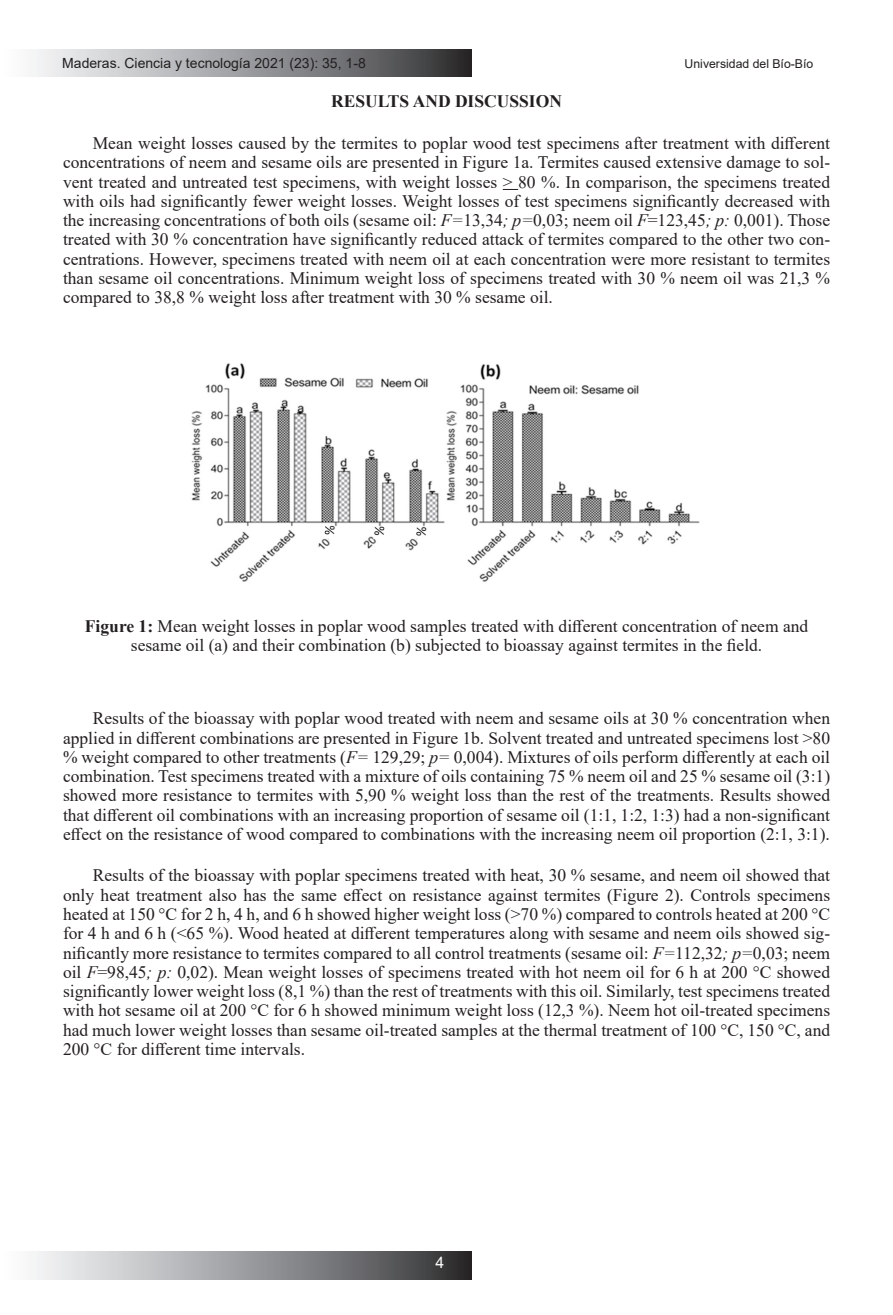
<style>
.page{position:relative;width:893px;height:1315px;background:#fff}
.page>*{position:absolute;margin:0;border:0;box-sizing:border-box;transform-origin:0 0}
.t1{font:17.5px/19.2px "Times New Roman";color:#231f20;text-align:justify}
.t2{font:700 17.5px "Times New Roman";color:#231f20}
.t3{font:15.75px "Arial";color:#fff}
.t4{font:14px "Arial";color:#231f20}
.t5{font:12.25px "Arial";color:#231f20}
.s1{font-style:italic}
.s2{font-weight:700}
</style>
<div class="page">
<div style="left:0;top:49px;width:471px;height:28px;background:linear-gradient(to right,#fff,#333436)"></div>
<div style="left:0;top:1252px;width:471px;height:27px;background:linear-gradient(to right,#fff,#333436)"></div>
<svg style="left:503px;top:189px;width:15px;height:1px"></svg>
<img style="left:191px;top:363px;width:509px;height:219px">
<p class="t4" style="left:62px;top:53px;width:305px">Maderas. Ciencia y tecnología 2021 (23): 35, 1-8</p>
<p class="t5" style="left:685px;top:56px;width:130px">Universidad del Bío-Bío</p>
<p class="t2" style="left:331px;top:89px;width:232px">RESULTS AND DISCUSSION</p>
<p class="t1" style="left:63px;top:133px;width:769px;text-indent:30px">Mean weight losses caused by the termites to poplar wood test specimens after treatment with different concentrations of neem and sesame oils are presented in Figure 1a. Termites caused extensive damage to sol&shy;vent treated and untreated test specimens, with weight losses &gt; 80 %. In comparison, the specimens treated with oils had significantly fewer weight losses. Weight losses of test specimens significantly decreased with the increasing concentrations of both oils (sesame oil: <span class="s1">F=</span>13,34<span class="s1">; p=</span>0,03; neem oil <span class="s1">F</span>=123,45<span class="s1">; p:</span> 0,001). Those treated with 30 % concentration have significantly reduced attack of termites compared to the other two con&shy;centrations. However, specimens treated with neem oil at each concentration were more resistant to termites than sesame oil concentrations. Minimum weight loss of specimens treated with 30 % neem oil was 21,3 % compared to 38,8 % weight loss after treatment with 30 % sesame oil.</p>
<p class="t1" style="left:85px;top:615px;width:725px;text-align:center"><span class="s2">Figure 1:</span> Mean weight losses in poplar wood samples treated with different concentration of neem and sesame oil (a) and their combination (b) subjected to bioassay against termites in the field.</p>
<p class="t1" style="left:63px;top:708px;width:769px;text-indent:30px">Results of the bioassay with poplar wood treated with neem and sesame oils at 30 % concentration when applied in different combinations are presented in Figure 1b. Solvent treated and untreated specimens lost &gt;80 % weight compared to other treatments (<span class="s1">F=</span> 129,29; <span class="s1">p=</span> 0,004). Mixtures of oils perform differently at each oil combination. Test specimens treated with a mixture of oils containing 75 % neem oil and 25 % sesame oil (3:1) showed more resistance to termites with 5,90 % weight loss than the rest of the treatments. Results showed that different oil combinations with an increasing proportion of sesame oil (1:1, 1:2, 1:3) had a non-significant effect on the resistance of wood compared to combinations with the increasing neem oil proportion (2:1, 3:1).</p>
<p class="t1" style="left:63px;top:865px;width:769px;text-indent:30px">Results of the bioassay with poplar specimens treated with heat, 30 % sesame, and neem oil showed that only heat treatment also has the same effect on resistance against termites (Figure 2). Controls specimens heated at 150 °C for 2 h, 4 h, and 6 h showed higher weight loss (&gt;70 %) compared to controls heated at 200 °C for 4 h and 6 h (&lt;65 %). Wood heated at different temperatures along with sesame and neem oils showed sig&shy;nificantly more resistance to termites compared to all control treatments (sesame oil: <span class="s1">F=</span>112,32<span class="s1">; p=</span>0,03; neem oil <span class="s1">F</span>=98,45<span class="s1">; p:</span> 0,02). Mean weight losses of specimens treated with hot neem oil for 6 h at 200 °C showed significantly lower weight loss (8,1 %) than the rest of treatments with this oil. Similarly, test specimens treated with hot sesame oil at 200 °C for 6 h showed minimum weight loss (12,3 %). Neem hot oil-treated specimens had much lower weight losses than sesame oil-treated samples at the thermal treatment of 100 °C, 150 °C, and 200 °C for different time intervals.</p>
<p class="t3" style="left:435px;top:1252px;width:10px">4</p>
</div>
